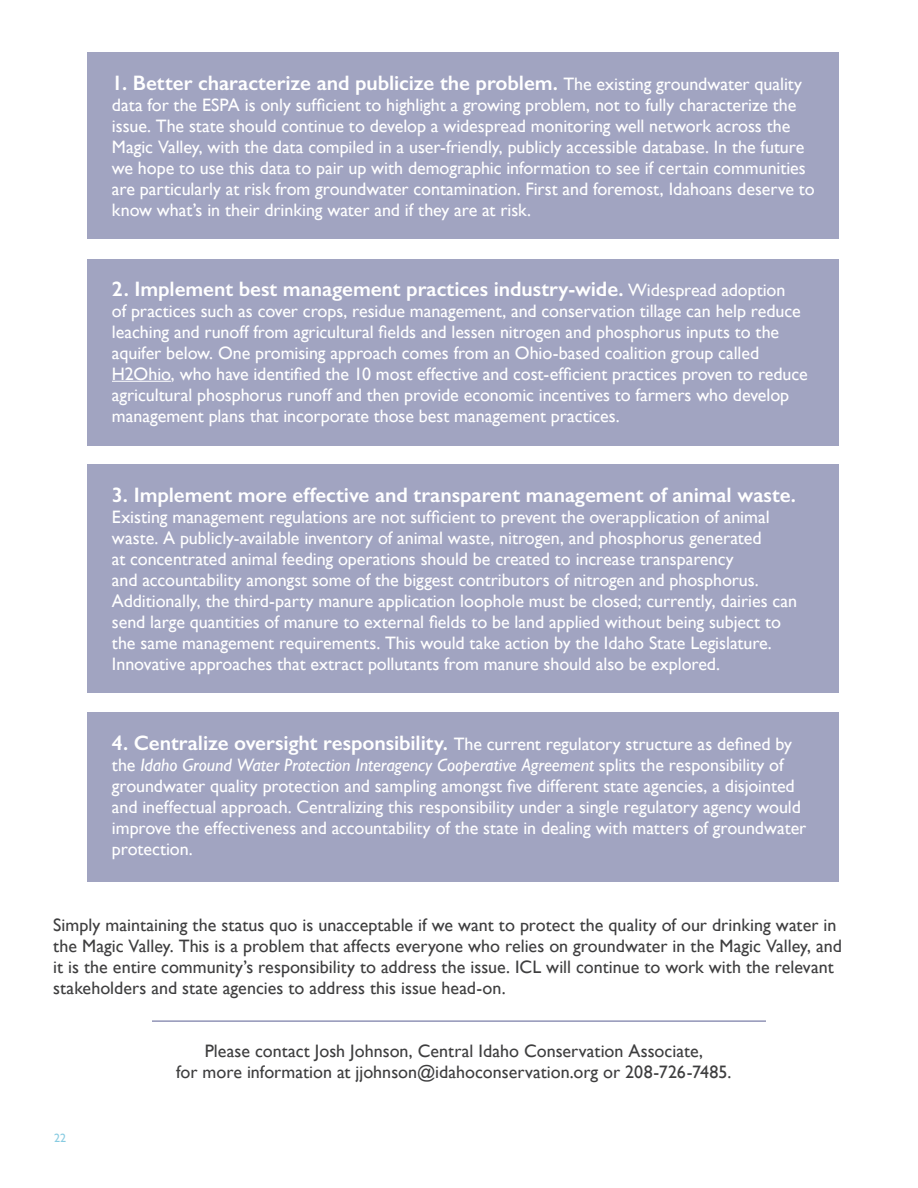
<style>
.page{position:relative;width:918px;height:1188px;background:#fff}
.page>*{position:absolute;margin:0;border:0;box-sizing:border-box;transform-origin:0 0}
.t1{font:600 21px "Gill Sans";letter-spacing:-.005em;color:#fff}
.t2{font:18px/21px "Gill Sans";letter-spacing:-.005em;color:#fff}
.t3{font:18px/21px "Gill Sans";color:#3e3e3f}
.t4{font:12px "Gill Sans";color:#87cbe1}
.s1{font-weight:400;font-size:18px}
.s2{font-weight:600;font-size:21px}
.s3{font-style:italic}
</style>
<div class="page">
<div style="left:87px;top:52px;width:752px;height:187px;background:#a1a4c1"></div>
<div style="left:87px;top:259px;width:752px;height:186px;background:#a1a4c1"></div>
<div style="left:87px;top:712px;width:752px;height:170px;background:#a1a4c1"></div>
<div style="left:87px;top:465px;width:752px;height:228px;background:#a1a4c1"></div>
<hr style="left:112px;top:381px;width:59px;height:1px;background:#fff">
<hr style="left:152px;top:1020px;width:614px;height:2px;background:#9194b6">
<p class="t1" style="left:112px;top:70px;width:692px">1. Better characterize and publicize the problem. <span class="s1">The existing groundwater quality</span></p>
<p class="t2" style="left:112px;top:94px;width:704px">data for the ESPA is only sufficient to highlight a growing problem, not to fully characterize the issue. The state should continue to develop a widespread monitoring well network across the Magic Valley, with the data compiled in a user-friendly, publicly accessible database. In the future we hope to use this data to pair up with demographic information to see if certain communities are particularly at risk from groundwater contamination. First and foremost, Idahoans deserve to know what’s in their drinking water and if they are at risk.</p>
<p class="t1" style="left:112px;top:276px;width:675px">2. Implement best management practices industry-wide. <span class="s1">Widespread adoption</span></p>
<p class="t2" style="left:112px;top:300px;width:697px">of practices such as cover crops, residue management, and conservation tillage can help reduce leaching and runoff from agricultural fields and lessen nitrogen and phosphorus inputs to the aquifer below. One promising approach comes from an Ohio-based coalition group called H2Ohio, who have identified the 10 most effective and cost-efficient practices proven to reduce agricultural phosphorus runoff and then provide economic incentives to farmers who develop management plans that incorporate those best management practices.</p>
<p class="t1" style="left:112px;top:482px;width:686px">3. Implement more effective and transparent management of animal waste.</p>
<p class="t2" style="left:112px;top:506px;width:687px">Existing management regulations are not sufficient to prevent the overapplication of animal waste. A publicly-available inventory of animal waste, nitrogen, and phosphorus generated<br>at concentrated animal feeding operations should be created to increase transparency<br>and accountability amongst some of the biggest contributors of nitrogen and phosphorus.<br>Additionally, the third-party manure application loophole must be closed; currently, dairies can send large quantities of manure to external fields to be land applied without being subject to the same management requirements. This would take action by the Idaho State Legislature.<br>Innovative approaches that extract pollutants from manure should also be explored.</p>
<p class="t2" style="left:112px;top:733px;width:696px"><span class="s2">4. Centralize oversight responsibility.</span> The current regulatory structure as defined by the <span class="s3">Idaho Ground Water Protection Interagency Cooperative Agreement</span> splits the responsibility of groundwater quality protection and sampling amongst five different state agencies, a disjointed and ineffectual approach. Centralizing this responsibility under a single regulatory agency would improve the effectiveness and accountability of the state in dealing with matters of groundwater protection.</p>
<p class="t3" style="left:53px;top:914px;width:790px">Simply maintaining the status quo is unacceptable if we want to protect the quality of our drinking water in the Magic Valley. This is a problem that affects everyone who relies on groundwater in the Magic Valley, and it is the entire community’s responsibility to address the issue. ICL will continue to work with the relevant stakeholders and state agencies to address this issue head-on.</p>
<p class="t4" style="left:54px;top:1131px;width:14px">22</p>
<p class="t3" style="left:176px;top:1040px;width:557px;text-align:center">Please contact Josh Johnson, Central Idaho Conservation Associate,<br>for more information at jjohnson@idahoconservation.org or 208-726-7485.</p>
</div>
